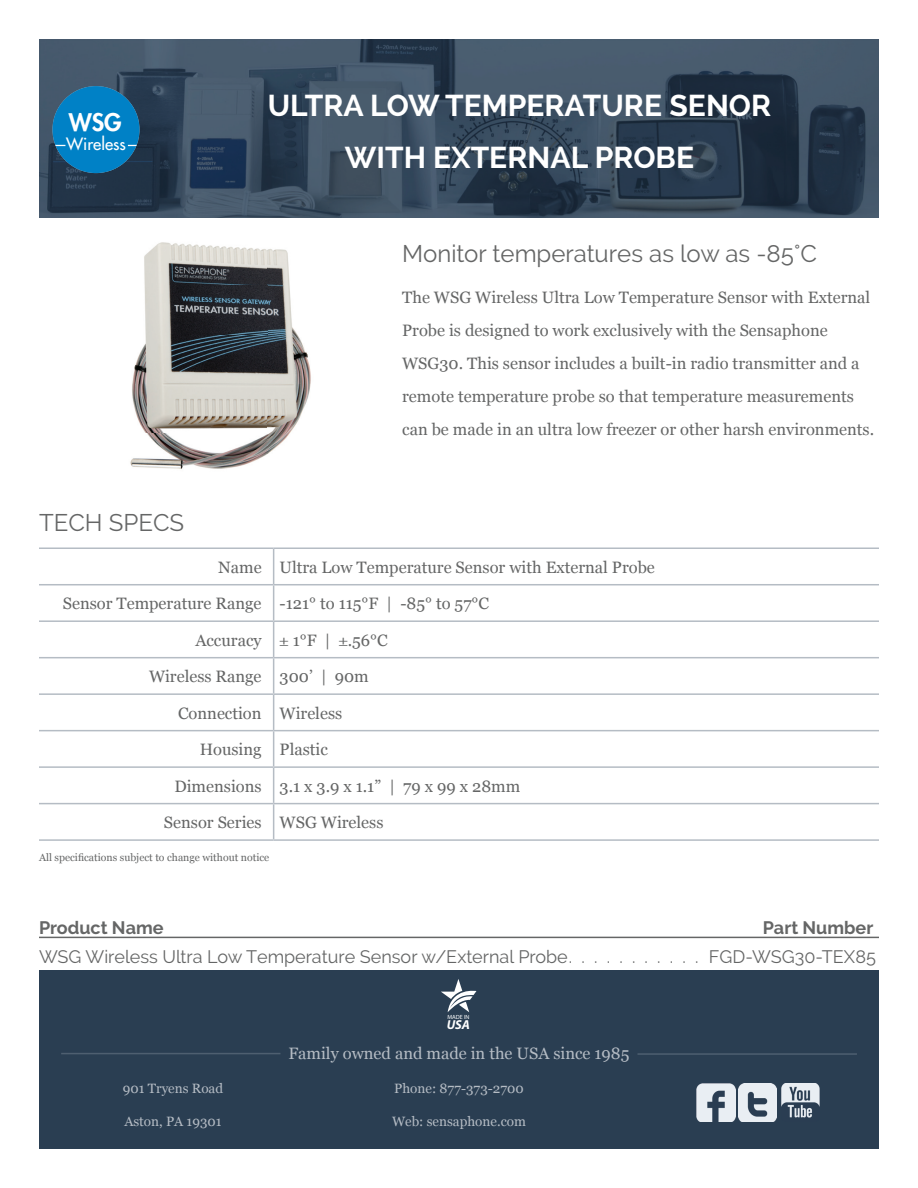
<style>
.page{position:relative;width:918px;height:1188px;background:#fff}
.page>*{position:absolute;margin:0;border:0;box-sizing:border-box;transform-origin:0 0}
.t1{font:700 30px/52.5px "Raleway";color:#fff;text-align:center}
.t2{font:24px "Raleway";color:#656666}
.t3{font:800 23.7px "Futura";color:#fff}
.t4{font:18px "Raleway";color:#656666}
.t5{font:700 18px "Raleway";color:#656666}
.t6{font:16.65px "Futura";color:#fff}
.t7{font:16.5px/33px "Georgia";color:#656666}
.t8{font:16.5px "Georgia";color:#b5bcc4}
.t9{font:13.5px "Georgia";color:#b5bcc4}
.t10{font:italic 700 13.05px "Myriad Pro";color:#fff}
.t11{font:10.5px "Georgia";color:#656666}
.t12{font:6px "Myriad Pro";color:#fff}
.s1{font-family:"Times"}
</style>
<div class="page">
<div style="left:39px;top:970px;width:840px;height:179px;background:#2a3e52"></div>
<svg style="left:441px;top:979px;width:35px;height:33px"></svg>
<hr style="left:61px;top:1053px;width:219px;height:1px;background:#4e5f70">
<hr style="left:637px;top:1053px;width:220px;height:2px;background:#4e5f70">
<img style="left:697px;top:1084px;width:38px;height:38px">
<img style="left:738px;top:1084px;width:39px;height:38px">
<img style="left:781px;top:1083px;width:39px;height:35px">
<img style="left:39px;top:39px;width:840px;height:179px">
<svg style="left:52px;top:86px;width:88px;height:87px;background:#0b73ad"></svg>
<hr style="left:273px;top:549px;width:1px;height:35px;background:#b5bcc4">
<hr style="left:39px;top:584px;width:235px;height:1px;background:#b5bcc4">
<hr style="left:274px;top:584px;width:605px;height:1px;background:#b5bcc4">
<hr style="left:273px;top:585px;width:1px;height:35px;background:#b5bcc4">
<hr style="left:39px;top:620px;width:235px;height:2px;background:#b5bcc4">
<hr style="left:274px;top:620px;width:605px;height:2px;background:#b5bcc4">
<hr style="left:273px;top:622px;width:1px;height:35px;background:#b5bcc4">
<hr style="left:39px;top:657px;width:235px;height:1px;background:#b5bcc4">
<hr style="left:274px;top:657px;width:605px;height:1px;background:#b5bcc4">
<hr style="left:273px;top:658px;width:1px;height:35px;background:#b5bcc4">
<hr style="left:39px;top:693px;width:235px;height:2px;background:#b5bcc4">
<hr style="left:274px;top:693px;width:605px;height:2px;background:#b5bcc4">
<hr style="left:273px;top:695px;width:1px;height:35px;background:#b5bcc4">
<hr style="left:39px;top:730px;width:235px;height:1px;background:#b5bcc4">
<hr style="left:274px;top:730px;width:605px;height:1px;background:#b5bcc4">
<hr style="left:273px;top:731px;width:1px;height:35px;background:#b5bcc4">
<hr style="left:39px;top:766px;width:235px;height:2px;background:#b5bcc4">
<hr style="left:274px;top:766px;width:605px;height:2px;background:#b5bcc4">
<hr style="left:273px;top:768px;width:1px;height:35px;background:#b5bcc4">
<hr style="left:39px;top:803px;width:235px;height:1px;background:#b5bcc4">
<hr style="left:274px;top:803px;width:605px;height:1px;background:#b5bcc4">
<hr style="left:273px;top:804px;width:1px;height:35px;background:#b5bcc4">
<hr style="left:39px;top:839px;width:235px;height:2px;background:#b5bcc4">
<hr style="left:274px;top:839px;width:605px;height:2px;background:#b5bcc4">
<hr style="left:39px;top:548px;width:235px;height:1px;background:#b5bcc4">
<hr style="left:274px;top:548px;width:605px;height:1px;background:#b5bcc4">
<img style="left:130px;top:242px;width:181px;height:227px">
<hr style="left:39px;top:937px;width:840px;height:1px;background:#656666">
<h3 class="t3" style="left:69px;top:106px;width:54px">WSG</h3>
<p class="t6" style="left:66px;top:133px;width:61px">Wireless</p>
<h2 class="t2" style="left:39px;top:509px;width:147px">TECH SPECS</h2>
<h1 class="t1" style="left:268px;top:79px;width:505px">ULTRA LOW TEMPERATURE SENOR<br>WITH EXTERNAL PROBE</h1>
<h2 class="t2" style="left:402px;top:240px;width:416px">Monitor temperatures as low as -85°C</h2>
<p class="t7" style="left:402px;top:281px;width:474px">The WSG Wireless Ultra Low Temperature Sensor with External Probe is designed to work exclusively with the Sensaphone WSG30. This sensor includes a built-in radio transmitter and a remote temperature probe so that temperature measurements can be made in an ultra low freezer or other harsh environments.</p>
<p class="t7" style="left:218px;top:550px;width:438px">Name Ultra Low Temperature Sensor with External Probe</p>
<p class="t7" style="left:63px;top:587px;width:428px">Sensor Temperature Range -121° to 115°F | -85° to 57°C</p>
<p class="t7" style="left:195px;top:623px;width:194px">Accuracy <span class="s1">±</span> 1°F | <span class="s1">±</span>.56°C</p>
<p class="t7" style="left:149px;top:660px;width:221px">Wireless Range 300’ | 90m</p>
<p class="t7" style="left:178px;top:696px;width:166px">Connection Wireless</p>
<p class="t7" style="left:200px;top:733px;width:130px">Housing Plastic</p>
<p class="t7" style="left:174px;top:769px;width:347px">Dimensions 3.1 x 3.9 x 1.1” | 79 x 99 x 28mm</p>
<p class="t7" style="left:164px;top:806px;width:221px">Sensor Series WSG Wireless</p>
<p class="t11" style="left:39px;top:852px;width:232px">All specifications subject to change without notice</p>
<p class="t5" style="left:39px;top:917px;width:126px">Product Name</p>
<p class="t5" style="left:763px;top:917px;width:112px">Part Number</p>
<p class="t4" style="left:39px;top:946px;width:838px">WSG Wireless Ultra Low Temperature Sensor w/External Probe . . . . . . . . . . . FGD-WSG30-TEX85</p>
<p class="t9" style="left:123px;top:1081px;width:102px">901 Tryens Road</p>
<p class="t9" style="left:124px;top:1114px;width:99px">Aston, PA 19301</p>
<p class="t12" style="left:447px;top:1013px;width:24px">MADE IN</p>
<p class="t10" style="left:447px;top:1016px;width:25px">USA</p>
<p class="t8" style="left:288px;top:1044px;width:343px">Family owned and made in the USA since 1985</p>
<p class="t9" style="left:394px;top:1081px;width:131px">Phone: 877-373-2700</p>
<p class="t9" style="left:392px;top:1114px;width:135px">Web: sensaphone.com</p>
</div>
